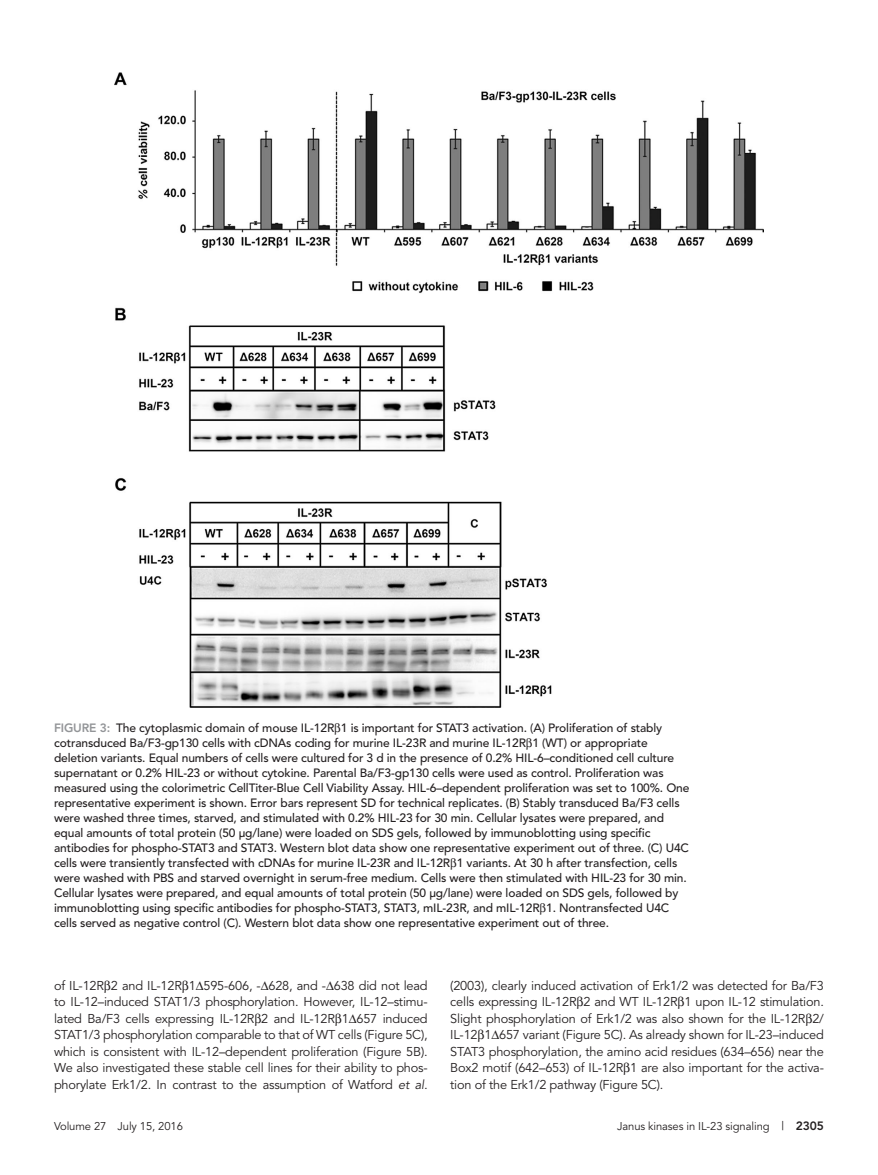
<style>
.page{position:relative;width:878px;height:1175px;background:#fff}
.page>*{position:absolute;margin:0;border:0;box-sizing:border-box;transform-origin:0 0}
.Para{font:12.75px/16.5px "Avenir";letter-spacing:-.015em;color:#231f20;text-align:justify}
.FigCaption_35_5p{font:500 12px/15px "Avenir";letter-spacing:-.01em;color:#231f20}
.t1{font:11.25px "Avenir";letter-spacing:-.01em;color:#231f20}
.s1{font-weight:800;color:#939598}
.s2{font-style:italic}
.s3{font-size:12px}
.s4{font-weight:800;font-size:12px}
</style>
<div class="page">
<img style="left:115px;top:72px;width:648px;height:636px">
<p class="FigCaption_35_5p" style="left:54px;top:720px;width:637px"><span class="s1">FIGURE 3:</span> The cytoplasmic domain of mouse IL‑12R 1 is important for STAT3 activation. (A) Proliferation of stably cotransduced Ba/F3-gp130 cells with cDNAs coding for murine IL‑23R and murine IL‑12R 1 (WT) or appropriate deletion variants. Equal numbers of cells were cultured for 3 d in the presence of 0.2% HIL‑6–conditioned cell culture supernatant or 0.2% HIL‑23 or without cytokine. Parental Ba/F3-gp130 cells were used as control. Proliferation was measured using the colorimetric CellTiter-Blue Cell Viability Assay. HIL‑6–dependent proliferation was set to 100%. One representative experiment is shown. Error bars represent SD for technical replicates. (B) Stably transduced Ba/F3 cells were washed three times, starved, and stimulated with 0.2% HIL‑23 for 30 min. Cellular lysates were prepared, and equal amounts of total protein (50 μg/lane) were loaded on SDS gels, followed by immunoblotting using specific antibodies for phospho-STAT3 and STAT3. Western blot data show one representative experiment out of three. (C) U4C cells were transiently transfected with cDNAs for murine IL‑23R and IL‑12R 1 variants. At 30 h after transfection, cells were washed with PBS and starved overnight in serum-free medium. Cells were then stimulated with HIL‑23 for 30 min.<br>Cellular lysates were prepared, and equal amounts of total protein (50 μg/lane) were loaded on SDS gels, followed by immunoblotting using specific antibodies for phospho-STAT3, STAT3, mIL-23R, and mIL-12R 1. Nontransfected U4C cells served as negative control (C). Western blot data show one representative experiment out of three.</p>
<p class="Para" style="left:54px;top:977px;width:375px">of IL‑12R 2 and IL‑12R 1 595-606, - 628, and - 638 did not lead to IL-12–induced STAT1/3 phosphorylation. However, IL-12–stimu&shy;lated Ba/F3 cells expressing IL-12R 2 and IL‑12R 1 657 induced STAT1/3 phosphorylation comparable to that of WT cells (Figure 5C), which is consistent with IL‑12–dependent proliferation (Figure 5B).<br>We also investigated these stable cell lines for their ability to phos&shy;phorylate Erk1/2. In contrast to the assumption of Watford <span class="s2">et al.</span></p>
<p class="Para" style="left:450px;top:977px;width:375px">(2003), clearly induced activation of Erk1/2 was detected for Ba/F3 cells expressing IL‑12R 2 and WT IL‑12R 1 upon IL-12 stimulation.<br>Slight phosphorylation of Erk1/2 was also shown for the IL-12R 2/ IL‑12 1 657 variant (Figure 5C). As already shown for IL-23–induced STAT3 phosphorylation, the amino acid residues (634–656) near the Box2 motif (642–653) of IL‑12R 1 are also important for the activa&shy;tion of the Erk1/2 pathway (Figure 5C).</p>
<p class="t1" style="left:54px;top:1119px;width:130px">Volume 27 July 15, 2016</p>
<p class="t1" style="left:617px;top:1119px;width:208px">Janus kinases in IL-23 signaling <span class="s3">|</span> <span class="s4">2305</span></p>
</div>
